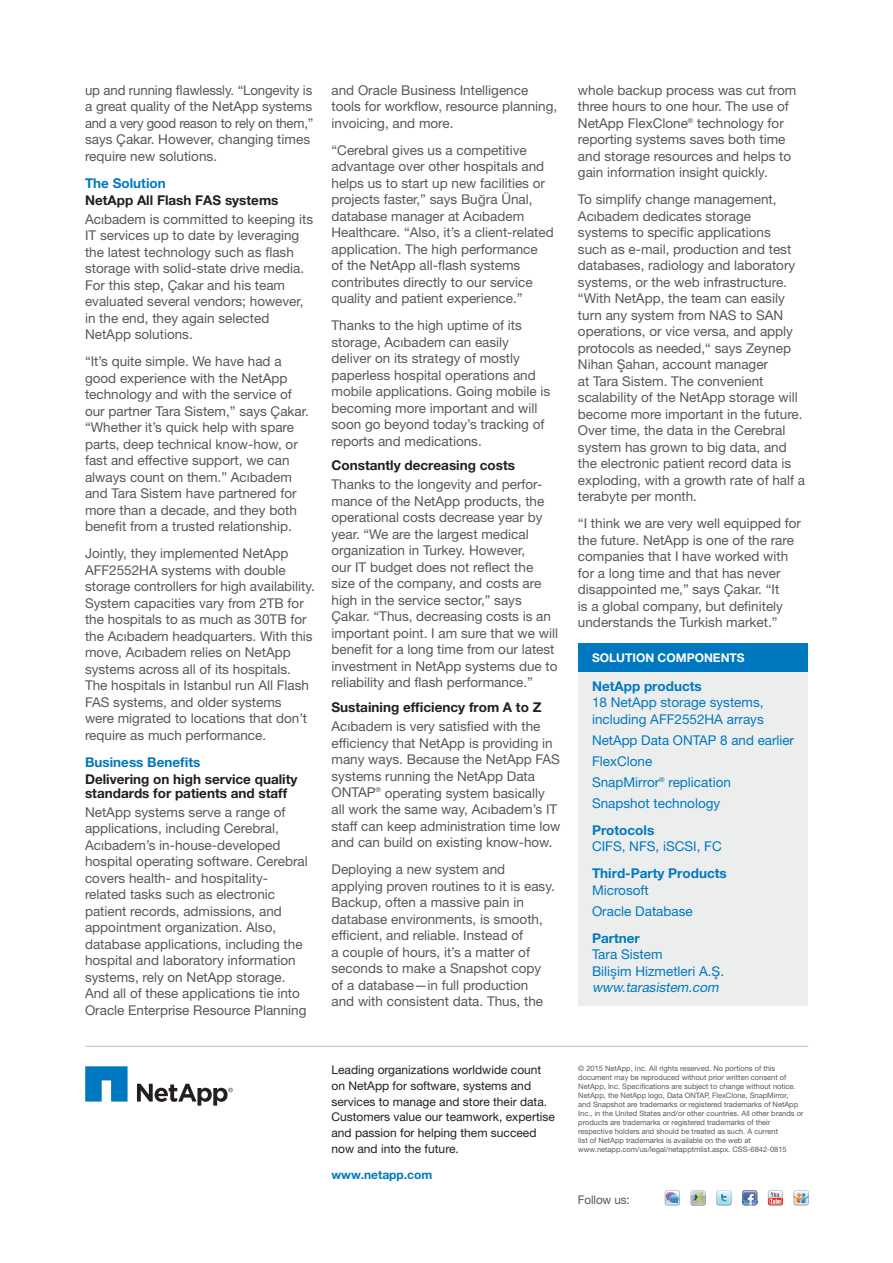
<style>
.page{position:relative;width:893px;height:1263px;background:#fff}
.page>*{position:absolute;margin:0;border:0;box-sizing:border-box;transform-origin:0 0}
.t1{font:13.5px/16.5px "Helvetica Neue LT Std";color:#57585a}
.t2{font:13.5px/21px "Helvetica Neue LT Std";color:#0078c0}
.t3{font:700 13.5px/14.2px "Helvetica Neue LT Pro";color:#231f20}
.t4{font:700 13.5px "Helvetica Neue LT Pro";color:#0078c0}
.t5{font:12px/15.8px "Helvetica Neue LT Std";color:#231f20}
.t6{font:700 12px "Helvetica Neue LT Pro";color:#fff}
.t7{font:700 12px "Helvetica Neue LT Pro";color:#0078c0}
.t8{font:12px "Helvetica Neue LT Std";letter-spacing:-.01em;color:#57585a}
.t9{font:7.5px/9px "Helvetica Neue LT Std";color:#57585a}
.s1{font-family:"Pragmatica"}
.s2{font-style:italic}
</style>
<div class="page">
<svg style="left:85px;top:1066px;width:43px;height:35px;background:#278cc9"></svg>
<svg style="left:137px;top:1084px;width:96px;height:21px"></svg>
<hr style="left:85px;top:1046px;width:723px;height:1px;background:#b8bfc7">
<svg style="left:665px;top:1190px;width:15px;height:15px"></svg>
<img style="left:691px;top:1190px;width:15px;height:15px">
<svg style="left:716px;top:1190px;width:15px;height:15px"></svg>
<svg style="left:742px;top:1190px;width:15px;height:15px"></svg>
<svg style="left:768px;top:1190px;width:15px;height:15px"></svg>
<svg style="left:794px;top:1190px;width:15px;height:15px"></svg>
<div style="left:578px;top:643px;width:230px;height:29px;background:#0078c0"></div>
<div style="left:578px;top:672px;width:230px;height:334px;background:#eceeee"></div>
<p class="t1" style="left:85px;top:81px;width:230px">up and running flawlessly. “Longevity is a great quality of the NetApp systems and a very good reason to rely on them,” says Çakar. However, changing times require new solutions.</p>
<p class="t4" style="left:85px;top:175px;width:82px">The Solution</p>
<p class="t3" style="left:85px;top:192px;width:195px">NetApp All Flash FAS systems</p>
<p class="t1" style="left:85px;top:210px;width:230px">Acıbadem is committed to keeping its IT services up to date by leveraging the latest technology such as flash storage with solid-state drive media.<br>For this step, Çakar and his team evaluated several vendors; however, in the end, they again selected NetApp solutions.</p>
<p class="t1" style="left:85px;top:353px;width:225px">“It’s quite simple. We have had a good experience with the NetApp technology and with the service of our partner Tara Sistem,” says Çakar. “Whether it’s quick help with spare parts, deep technical know-how, or fast and effective support, we can always count on them.” Acıbadem and Tara Sistem have partnered for more than a decade, and they both benefit from a trusted relationship.</p>
<p class="t1" style="left:85px;top:545px;width:231px">Jointly, they implemented NetApp AFF2552HA systems with double storage controllers for high availability.<br>System capacities vary from 2TB for the hospitals to as much as 30TB for the Acıbadem headquarters. With this move, Acıbadem relies on NetApp systems across all of its hospitals.<br>The hospitals in Istanbul run All Flash FAS systems, and older systems<br>were migrated to locations that don’t require as much performance.</p>
<p class="t4" style="left:85px;top:753px;width:117px">Business Benefits</p>
<p class="t3" style="left:85px;top:771px;width:214px">Delivering on high service quality standards for patients and staff</p>
<p class="t1" style="left:85px;top:804px;width:224px">NetApp systems serve a range of applications, including Cerebral, Acıbadem’s in-house-developed hospital operating software. Cerebral covers health- and hospitality&shy;related tasks such as electronic patient records, admissions, and appointment organization. Also, database applications, including the hospital and laboratory information systems, rely on NetApp storage.<br>And all of these applications tie into Oracle Enterprise Resource Planning</p>
<p class="t1" style="left:331px;top:81px;width:227px">and Oracle Business Intelligence tools for workflow, resource planning, invoicing, and more.</p>
<p class="t1" style="left:331px;top:141px;width:224px">“Cerebral gives us a competitive advantage over other hospitals and helps us to start up new facilities or projects faster,” says Bu<span class="s1">ğ</span>ra Ünal, database manager at Acıbadem Healthcare. “Also, it’s a client-related application. The high performance<br>of the NetApp all-flash systems contributes directly to our service quality and patient experience.”</p>
<p class="t1" style="left:331px;top:317px;width:220px">Thanks to the high uptime of its storage, Acıbadem can easily deliver on its strategy of mostly paperless hospital operations and mobile applications. Going mobile is becoming more important and will soon go beyond today’s tracking of reports and medications.</p>
<p class="t3" style="left:331px;top:458px;width:185px">Constantly decreasing costs</p>
<p class="t1" style="left:331px;top:476px;width:228px">Thanks to the longevity and perfor&shy;mance of the NetApp products, the operational costs decrease year by year. “We are the largest medical organization in Turkey. However,<br>our IT budget does not reflect the size of the company, and costs are high in the service sector,” says Çakar. “Thus, decreasing costs is an important point. I am sure that we will benefit for a long time from our latest investment in NetApp systems due to reliability and flash performance.”</p>
<p class="t3" style="left:331px;top:700px;width:211px">Sustaining efficiency from A to Z</p>
<p class="t1" style="left:331px;top:718px;width:230px">Acıbadem is very satisfied with the efficiency that NetApp is providing in many ways. Because the NetApp FAS systems running the NetApp Data ONTAP<sup>®</sup> operating system basically all work the same way, Acıbadem’s IT staff can keep administration time low and can build on existing know-how.</p>
<p class="t1" style="left:331px;top:861px;width:225px">Deploying a new system and applying proven routines to it is easy.<br>Backup, often a massive pain in database environments, is smooth, efficient, and reliable. Instead of<br>a couple of hours, it’s a matter of seconds to make a Snapshot copy of a database—in full production<br>and with consistent data. Thus, the</p>
<p class="t1" style="left:578px;top:81px;width:220px">whole backup process was cut from three hours to one hour. The use of NetApp FlexClone<sup>®</sup> technology for reporting systems saves both time and storage resources and helps to gain information insight quickly.</p>
<p class="t1" style="left:578px;top:191px;width:229px">To simplify change management, Acıbadem dedicates storage<br>systems to specific applications<br>such as e-mail, production and test databases, radiology and laboratory systems, or the web infrastructure. “With NetApp, the team can easily turn any system from NAS to SAN operations, or vice versa, and apply protocols as needed,“ says Zeynep Nihan <span class="s1">Ş</span>ahan, account manager<br>at Tara Sistem. The convenient scalability of the NetApp storage will become more important in the future.<br>Over time, the data in the Cerebral system has grown to big data, and the electronic patient record data is exploding, with a growth rate of half a terabyte per month.</p>
<p class="t1" style="left:578px;top:515px;width:225px">“I think we are very well equipped for the future. NetApp is one of the rare companies that I have worked with for a long time and that has never disappointed me,” says Çakar. “It<br>is a global company, but definitely understands the Turkish market.”</p>
<p class="t6" style="left:592px;top:650px;width:154px">SOLUTION COMPONENTS</p>
<p class="t4" style="left:592px;top:678px;width:111px">NetApp products</p>
<p class="t2" style="left:592px;top:694px;width:173px;line-height:16.5px">18 NetApp storage systems, including AFF2552HA arrays</p>
<p class="t2" style="left:592px;top:729px;width:203px">NetApp Data ONTAP 8 and earlier<br>FlexClone<br>SnapMirror<sup>®</sup> replication<br>Snapshot technology</p>
<p class="t4" style="left:592px;top:822px;width:64px">Protocols</p>
<p class="t2" style="left:592px;top:836px;width:131px">CIFS, NFS, iSCSI, FC</p>
<p class="t4" style="left:592px;top:865px;width:136px">Third-Party Products</p>
<p class="t2" style="left:592px;top:879px;width:102px">Microsoft<br>Oracle Database</p>
<p class="t4" style="left:592px;top:930px;width:49px">Partner</p>
<p class="t2" style="left:592px;top:946px;width:134px;line-height:16.5px">Tara Sistem<br>Bili<span class="s1">ş</span>im Hizmetleri A.<span class="s1">Ş</span>. <span class="s2">www.tarasistem.com</span></p>
<p class="t5" style="left:331px;top:1062px;width:225px">Leading organizations worldwide count on NetApp for software, systems and services to manage and store their data.<br>Customers value our teamwork, expertise and passion for helping them succeed now and into the future.</p>
<p class="t7" style="left:331px;top:1167px;width:102px">www.netapp.com</p>
<p class="t9" style="left:578px;top:1064px;width:227px">© 2015 NetApp, Inc. All rights reserved. No portions of this document may be reproduced without prior written consent of NetApp, Inc. Specifications are subject to change without notice.<br>NetApp, the NetApp logo, Data ONTAP, FlexClone, SnapMirror,<br>and Snapshot are trademarks or registered trademarks of NetApp Inc., in the United States and/or other countries. All other brands or products are trademarks or registered trademarks of their respective holders and should be treated as such. A current<br>list of NetApp trademarks is available on the web at www.netapp.com/us/legal/netapptmlist.aspx. CSS-6842-0815</p>
<p class="t8" style="left:578px;top:1193px;width:53px">Follow us:</p>
</div>
